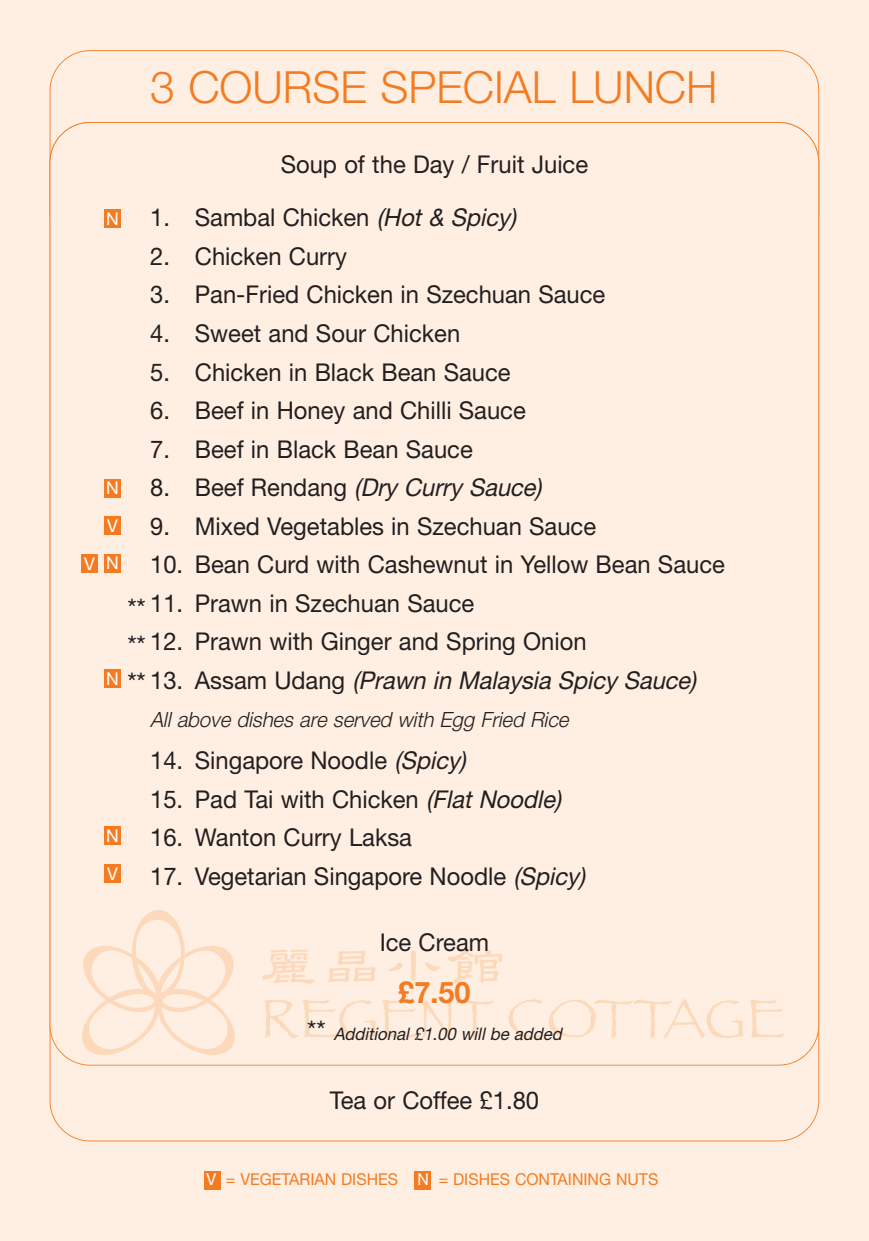
<style>
.page{position:relative;width:869px;height:1241px;background:#fff}
.page>*{position:absolute;margin:0;border:0;box-sizing:border-box;transform-origin:0 0}
.t1{font:300 44.45px "Helvetica Neue";color:#f47b21}
.t2{font:700 29.75px "Helvetica Neue";color:#f47b21}
.t3{font:27.12px/36.9px "Helvetica Neue";color:#231f20;text-align:justify}
.t4{font:24.5px/38.5px "Helvetica Neue";color:#231f20}
.t5{font:italic 24.5px "Helvetica Neue";color:#231f20}
.t6{font:italic 300 21px "Helvetica Neue";color:#231f20}
.t7{font:17.5px "Helvetica Neue";color:#fff}
.t8{font:italic 17.32px "Helvetica Neue";color:#231f20}
.t9{font:16.28px "Helvetica Neue";color:#f47b21}
.s1{font-style:italic}
.s2{font-style:normal}
.s3{font-style:normal;font-size:27.12px}
.s4{color:#fff}
</style>
<div class="page">
<div style="left:0;top:1px;width:868px;height:1239px;background:#feefe2"></div>
<div style="left:104px;top:516px;width:16px;height:18px;background:#f47b21"></div>
<div style="left:104px;top:864px;width:16px;height:18px;background:#f47b21"></div>
<div style="left:81px;top:554px;width:16px;height:18px;background:#f47b21"></div>
<div style="left:104px;top:210px;width:16px;height:18px;background:#f47b21"></div>
<div style="left:104px;top:479px;width:16px;height:18px;background:#f47b21"></div>
<div style="left:104px;top:554px;width:16px;height:18px;background:#f47b21"></div>
<div style="left:104px;top:669px;width:16px;height:19px;background:#f47b21"></div>
<div style="left:104px;top:826px;width:16px;height:18px;background:#f47b21"></div>
<img style="left:82px;top:910px;width:702px;height:144px">
<div style="left:204px;top:1171px;width:16px;height:18px;background:#f47b21"></div>
<div style="left:414px;top:1171px;width:16px;height:18px;background:#f47b21"></div>
<h1 class="t1" style="left:150px;top:71px;width:568px">3 COURSE SPECIAL LUNCH</h1>
<p class="t4" style="left:280px;top:147px;width:309px">Soup of the Day / Fruit Juice</p>
<p class="t7" style="left:84px;top:557px;width:12px">V</p>
<p class="t7" style="left:106px;top:212px;width:14px">N</p>
<p class="t7" style="left:106px;top:481px;width:14px">N</p>
<p class="t7" style="left:107px;top:519px;width:12px">V</p>
<p class="t7" style="left:106px;top:556px;width:14px">N</p>
<p class="t7" style="left:106px;top:672px;width:14px">N</p>
<p class="t7" style="left:106px;top:829px;width:14px">N</p>
<p class="t7" style="left:107px;top:867px;width:12px">V</p>
<p class="t4" style="left:150px;top:201px;width:367px">1. Sambal Chicken <span class="s1">(Hot &amp; Spicy)</span></p>
<p class="t4" style="left:150px;top:239px;width:198px">2. Chicken Curry</p>
<p class="t4" style="left:150px;top:278px;width:456px">3. Pan-Fried Chicken in Szechuan Sauce</p>
<p class="t4" style="left:150px;top:316px;width:311px">4. Sweet and Sour Chicken</p>
<p class="t4" style="left:150px;top:355px;width:362px">5. Chicken in Black Bean Sauce</p>
<p class="t4" style="left:150px;top:393px;width:377px">6. Beef in Honey and Chilli Sauce</p>
<p class="t4" style="left:150px;top:432px;width:324px">7. Beef in Black Bean Sauce</p>
<p class="t5" style="left:150px;top:478px;width:392px"><span class="s2">8. Beef Rendang</span> (Dry Curry Sauce)</p>
<p class="t4" style="left:150px;top:509px;width:447px">9. Mixed Vegetables in Szechuan Sauce</p>
<p class="t4" style="left:150px;top:547px;width:576px">10. Bean Curd with Cashewnut in Yellow Bean Sauce</p>
<p class="t4" style="left:150px;top:586px;width:325px">11. Prawn in Szechuan Sauce</p>
<p class="t4" style="left:150px;top:624px;width:547px">12. Prawn with Ginger and Spring Onion<br>1 3 . A s s a m U d a n g <span class="s1">(Prawn in Malaysia Spicy Sauce)</span></p>
<p class="t6" style="left:150px;top:712px;width:423px">All above dishes are served with Egg Fried Rice</p>
<p class="t4" style="left:150px;top:743px;width:317px">14. Singapore Noodle <span class="s1">(Spicy)</span></p>
<p class="t4" style="left:150px;top:782px;width:412px">15. Pad Tai with Chicken <span class="s1">(Flat Noodle)</span></p>
<p class="t4" style="left:150px;top:820px;width:263px">16. Wanton Curry Laksa</p>
<p class="t4" style="left:150px;top:859px;width:436px">17. Vegetarian Singapore Noodle <span class="s1">(Spicy)</span></p>
<p class="t3" style="left:127px;top:592px;width:20px">** ** **</p>
<p class="t4" style="left:379px;top:925px;width:111px">Ice Cream</p>
<p class="t2" style="left:398px;top:981px;width:74px">£7.50</p>
<p class="t8" style="left:307px;top:1027px;width:259px"><span class="s3">* *</span> Additional £1.00 will be added</p>
<p class="t4" style="left:329px;top:1083px;width:211px">Tea or Coffee £1.80</p>
<p class="t9" style="left:206px;top:1173px;width:453px"><span class="s4">V</span> = VEGETARIAN DISHES <span class="s4">N</span> = DISHES CONTAINING NUTS</p>
</div>
